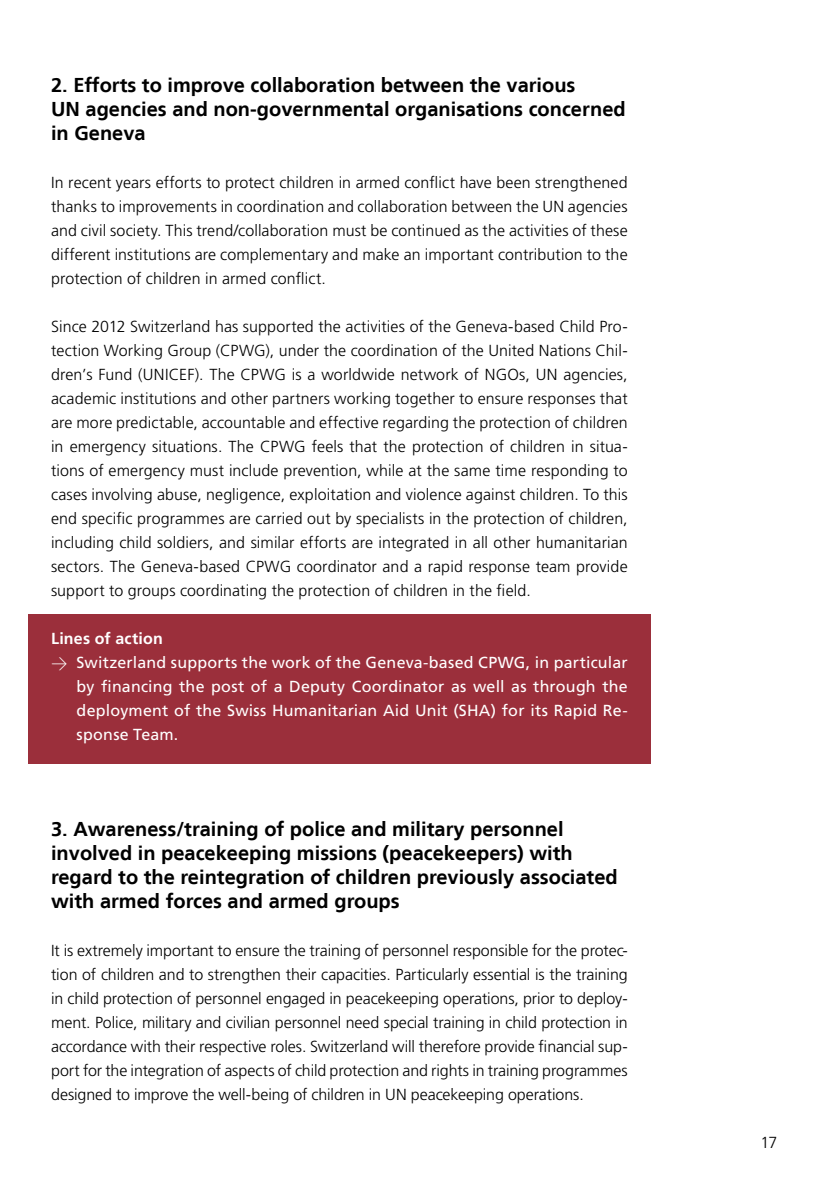
<style>
.page{position:relative;width:840px;height:1191px;background:#fff}
.page>*{position:absolute;margin:0;border:0;box-sizing:border-box;transform-origin:0 0}
.t1{font:700 20px/24px "Frutiger LT";color:#000}
.t2{font:300 16px/24px "Frutiger LT Pro";letter-spacing:.005em;color:#000;text-align:justify}
.t3{font:16px "Frutiger LT Pro";letter-spacing:.01em;color:#fff}
.t4{font:700 16px "Frutiger LT Pro";letter-spacing:.015em;color:#fff}
.s1{font-family:"DIN";font-weight:300}
</style>
<div class="page">
<div style="left:28px;top:614px;width:622px;height:150px;background:#9b2f3b"></div>
<p class="t1" style="left:51px;top:73px;width:576px">2. Efforts to improve collaboration between the various<br>UN agencies and non-governmental organisations concerned in Geneva</p>
<p class="t2" style="left:51px;top:171px;width:578px">In recent years efforts to protect children in armed conflict have been strengthened thanks to improvements in coordination and collaboration between the UN agencies and civil society. This trend/collaboration must be continued as the activities of these different institutions are complementary and make an important contribution to the protection of children in armed conflict.</p>
<p class="t2" style="left:51px;top:315px;width:578px">Since 2012 Switzerland has supported the activities of the Geneva-based Child Pro&shy;tection Working Group (CPWG), under the coordination of the United Nations Chil&shy;dren’s Fund (UNICEF). The CPWG is a worldwide network of NGOs, UN agencies, academic institutions and other partners working together to ensure responses that are more predictable, accountable and effective regarding the protection of children in emergency situations. The CPWG feels that the protection of children in situa&shy;tions of emergency must include prevention, while at the same time responding to cases involving abuse, negligence, exploitation and violence against children. To this end specific programmes are carried out by specialists in the protection of children, including child soldiers, and similar efforts are integrated in all other humanitarian sectors. The Geneva-based CPWG coordinator and a rapid response team provide support to groups coordinating the protection of children in the field.</p>
<p class="t4" style="left:51px;top:629px;width:113px">Lines of action</p>
<p class="t3" style="left:51px;top:653px;width:577px"><span class="s1">&gt;</span> Switzerland supports the work of the Geneva-based CPWG, in particular</p>
<p class="t3" style="left:77px;top:677px;width:552px">by financing the post of a Deputy Coordinator as well as through the</p>
<p class="t3" style="left:77px;top:701px;width:552px">deployment of the Swiss Humanitarian Aid Unit (SHA) for its Rapid Re-</p>
<p class="t3" style="left:77px;top:725px;width:103px">sponse Team.</p>
<p class="t1" style="left:51px;top:817px;width:568px">3. Awareness/training of police and military personnel involved in peacekeeping missions (peacekeepers) with regard to the reintegration of children previously associated with armed forces and armed groups</p>
<p class="t2" style="left:51px;top:939px;width:578px">It is extremely important to ensure the training of personnel responsible for the protec&shy;tion of children and to strengthen their capacities. Particularly essential is the training in child protection of personnel engaged in peacekeeping operations, prior to deploy&shy;ment. Police, military and civilian personnel need special training in child protection in accordance with their respective roles. Switzerland will therefore provide financial sup&shy;port for the integration of aspects of child protection and rights in training programmes designed to improve the well-being of children in UN peacekeeping operations.</p>
<p class="t2" style="left:760px;top:1131px;width:18px">17</p>
</div>
